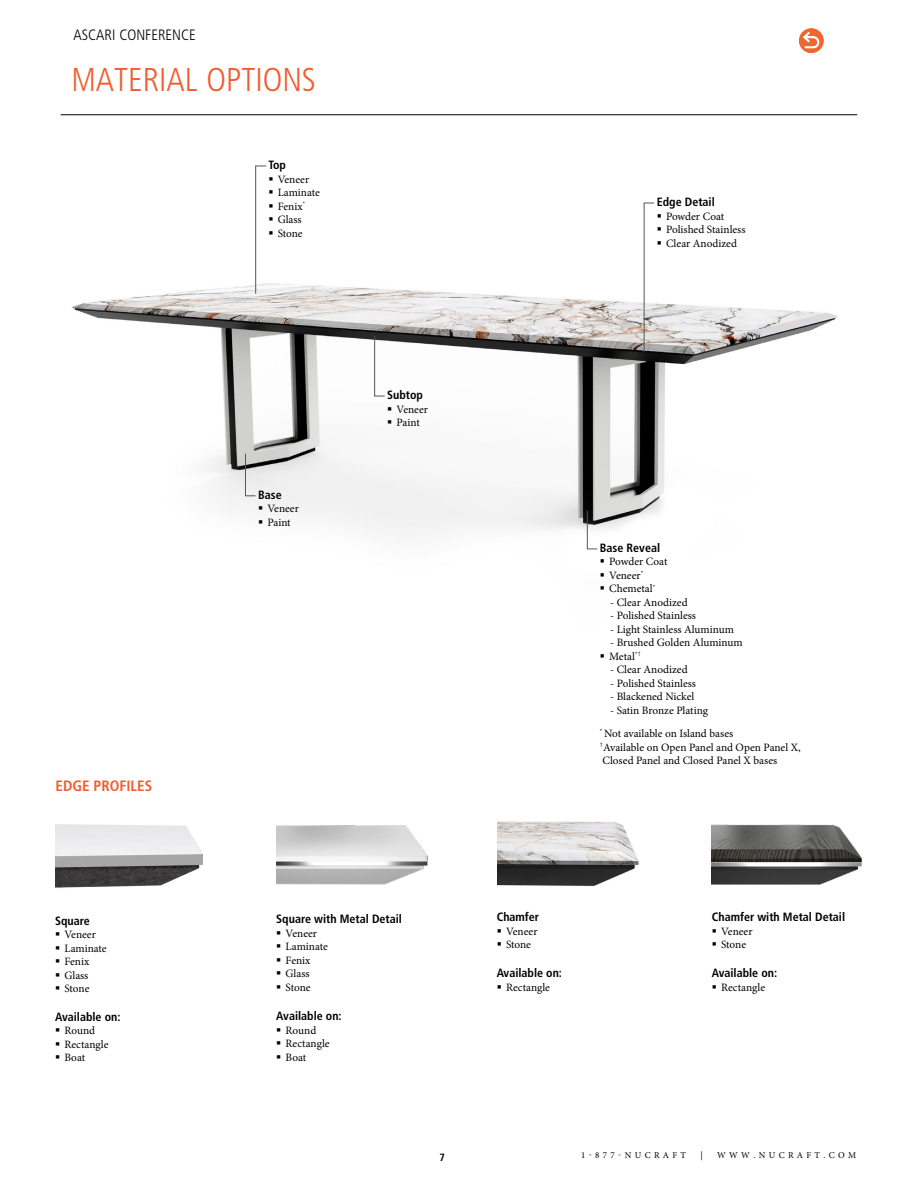
<style>
.page{position:relative;width:918px;height:1188px;background:#fff}
.page>*{position:absolute;margin:0;border:0;box-sizing:border-box;transform-origin:0 0}
.t1{font:300 condensed 33px "Frutiger LT Std";color:#f15d2f}
.t2{font:300 condensed 15px "Frutiger LT Std";color:#000}
.t3{font:700 condensed 15px "Frutiger LT Std";color:#f15d2f}
.t4{font:700 condensed 12px "Frutiger LT Std";color:#000}
.t5{font:11.25px/13.5px "Minion Pro";color:#000}
.t6{font:700 condensed 10.5px "Frutiger LT Std";color:#000}
.t7{font:9px "Minion Pro";letter-spacing:.37em;color:#000}
</style>
<div class="page">
<div style="left:799px;top:29px;width:24px;height:24px;background:#f26531;border-radius:50%"></div>
<div style="left:799px;top:29px;width:25px;height:24px;border:1px solid #f26531;border-radius:50%"></div>
<svg style="left:801px;top:30px;width:21px;height:19px"></svg>
<img style="left:56px;top:824px;width:147px;height:64px">
<img style="left:72px;top:283px;width:766px;height:267px">
<img style="left:276px;top:825px;width:152px;height:60px">
<img style="left:497px;top:821px;width:142px;height:66px">
<img style="left:711px;top:824px;width:151px;height:61px">
<hr style="left:61px;top:114px;width:796px;height:1px;background:#000">
<svg style="left:245px;top:453px;width:11px;height:44px"></svg>
<svg style="left:374px;top:335px;width:11px;height:62px"></svg>
<svg style="left:587px;top:510px;width:11px;height:40px"></svg>
<svg style="left:255px;top:165px;width:18px;height:129px"></svg>
<svg style="left:259px;top:506px;width:3px;height:4px"></svg>
<svg style="left:388px;top:420px;width:3px;height:4px"></svg>
<svg style="left:643px;top:202px;width:18px;height:151px"></svg>
<h2 class="t2" style="left:74px;top:26px;width:124px">ASCARI CONFERENCE</h2>
<h1 class="t1" style="left:71px;top:61px;width:246px">MATERIAL OPTIONS</h1>
<p class="t4" style="left:268px;top:158px;width:19px">Top</p>
<p class="t5" style="left:278px;top:173px;width:44px">Veneer<br>Laminate<br>Fenix<sup>®<br></sup>Glass<br>Stone</p>
<p class="t4" style="left:657px;top:195px;width:60px">Edge Detail</p>
<p class="t5" style="left:666px;top:210px;width:81px">Powder Coat<br>Polished Stainless<br>Clear Anodized</p>
<h2 class="t3" style="left:56px;top:777px;width:98px">EDGE PROFILES</h2>
<p class="t4" style="left:55px;top:913px;width:36px">Square</p>
<p class="t5" style="left:64px;top:928px;width:44px">Veneer<br>Laminate<br>Fenix<br>Glass<br>Stone</p>
<p class="t4" style="left:55px;top:1010px;width:67px">Available on:</p>
<p class="t5" style="left:64px;top:1024px;width:46px">Round<br>Rectangle<br>Boat</p>
<p class="t4" style="left:258px;top:487px;width:25px">Base</p>
<p class="t5" style="left:267px;top:502px;width:33px">Veneer<br>Paint</p>
<p class="t4" style="left:387px;top:388px;width:37px">Subtop</p>
<p class="t5" style="left:397px;top:402px;width:33px">Veneer<br>Paint</p>
<p class="t4" style="left:600px;top:541px;width:62px">Base Reveal</p>
<p class="t5" style="left:609px;top:555px;width:60px">Powder Coat<br>Veneer<sup>*<br></sup>Chemetal<sup>*</sup></p>
<p class="t5" style="left:610px;top:596px;width:79px">- Clear Anodized</p>
<p class="t5" style="left:610px;top:609px;width:87px">- Polished Stainless</p>
<p class="t5" style="left:610px;top:623px;width:125px">- Light Stainless Aluminum</p>
<p class="t5" style="left:609px;top:636px;width:135px">- Brushed Golden Aluminum<br>Metal<sup>*</sup><sup>†</sup></p>
<p class="t5" style="left:610px;top:663px;width:79px">- Clear Anodized</p>
<p class="t5" style="left:610px;top:677px;width:87px">- Polished Stainless</p>
<p class="t5" style="left:610px;top:690px;width:86px">- Blackened Nickel</p>
<p class="t5" style="left:600px;top:699px;width:135px;line-height:23.2px;text-indent:10px">- Satin Bronze Plating<br><sup>*</sup> Not available on Island bases</p>
<p class="t5" style="left:600px;top:740px;width:202px"><sup>†</sup>Available on Open Panel and Open Panel X,<br>Closed Panel and Closed Panel X bases</p>
<p class="t4" style="left:276px;top:912px;width:127px">Square with Metal Detail</p>
<p class="t5" style="left:286px;top:926px;width:44px">Veneer<br>Laminate<br>Fenix<br>Glass<br>Stone</p>
<p class="t4" style="left:276px;top:1009px;width:67px">Available on:</p>
<p class="t5" style="left:286px;top:1023px;width:46px">Round<br>Rectangle<br>Boat</p>
<p class="t4" style="left:497px;top:910px;width:44px">Chamfer</p>
<p class="t5" style="left:506px;top:924px;width:33px">Veneer<br>Stone</p>
<p class="t4" style="left:497px;top:966px;width:67px">Available on:</p>
<p class="t5" style="left:506px;top:980px;width:46px">Rectangle</p>
<p class="t4" style="left:712px;top:910px;width:135px">Chamfer with Metal Detail</p>
<p class="t5" style="left:721px;top:924px;width:33px">Veneer<br>Stone</p>
<p class="t4" style="left:712px;top:966px;width:67px">Available on:</p>
<p class="t5" style="left:721px;top:981px;width:46px">Rectangle</p>
<p class="t6" style="left:440px;top:1151px;width:7px">7</p>
<p class="t7" style="left:581px;top:1149px;width:107px">1-877-NUCRAFT</p>
<p class="t7" style="left:700px;top:1149px;width:4px">|</p>
<p class="t7" style="left:717px;top:1149px;width:141px">WWW.NUCRAFT.COM</p>
</div>
